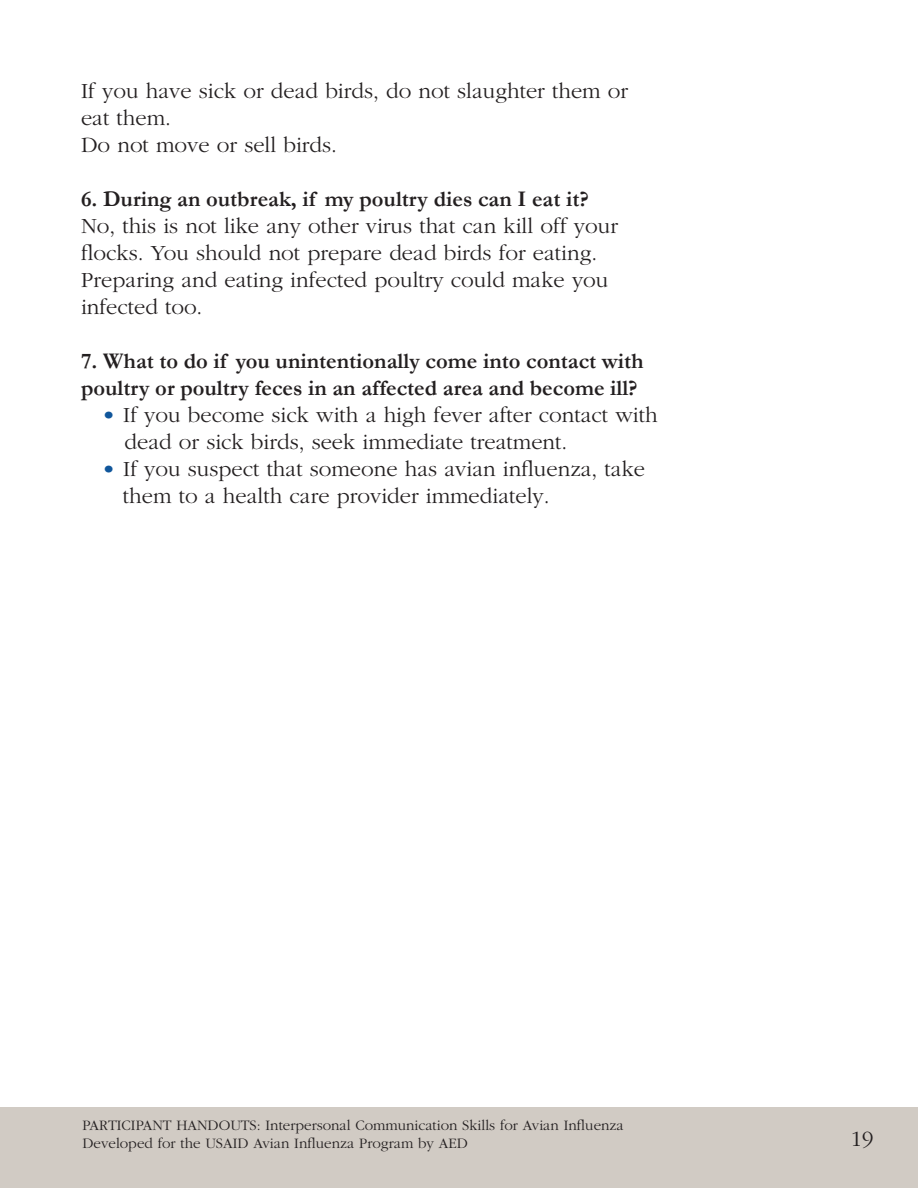
<style>
.page{position:relative;width:918px;height:1188px;background:#fff}
.page>*{position:absolute;margin:0;border:0;box-sizing:border-box;transform-origin:0 0}
.t1{font:300 22.5px/27px "Garamond";color:#231f20}
.t2{font:700 22.5px/27px "Garamond";color:#231f20}
.t3{font:300 15px/18px "Garamond";color:#231f20}
.s1{color:#10569b}
</style>
<div class="page">
<div style="left:0;top:1107px;width:918px;height:81px;background:#d1cbc4"></div>
<p class="t1" style="left:81px;top:79px;width:549px">If you have sick or dead birds, do not slaughter them or eat them.<br>Do not move or sell birds.</p>
<p class="t2" style="left:81px;top:186px;width:509px">6. During an outbreak, if my poultry dies can I eat it?</p>
<p class="t1" style="left:81px;top:214px;width:539px">No, this is not like any other virus that can kill off your flocks. You should not prepare dead birds for eating.<br>Preparing and eating infected poultry could make you infected too.</p>
<p class="t2" style="left:81px;top:348px;width:564px">7. What to do if you unintentionally come into contact with poultry or poultry feces in an affected area and become ill?</p>
<p class="t1" style="left:124px;top:403px;width:535px;text-indent:-23px"><span class="s1">•</span> If you become sick with a high fever after contact with dead or sick birds, seek immediate treatment.</p>
<p class="t1" style="left:123px;top:457px;width:524px;text-indent:-21px"><span class="s1">•</span> If you suspect that someone has avian influenza, take them to a health care provider immediately.</p>
<p class="t3" style="left:82px;top:1118px;width:543px">PARTICIPANT HANDOUTS: Interpersonal Communication Skills for Avian Influenza</p>
<p class="t3" style="left:82px;top:1119px;width:387px">Facilitator Manual: SESSION 2<br>Developed for the USAID Avian Influenza Program by AED</p>
<p class="t1" style="left:851px;top:1127px;width:24px">19</p>
</div>
